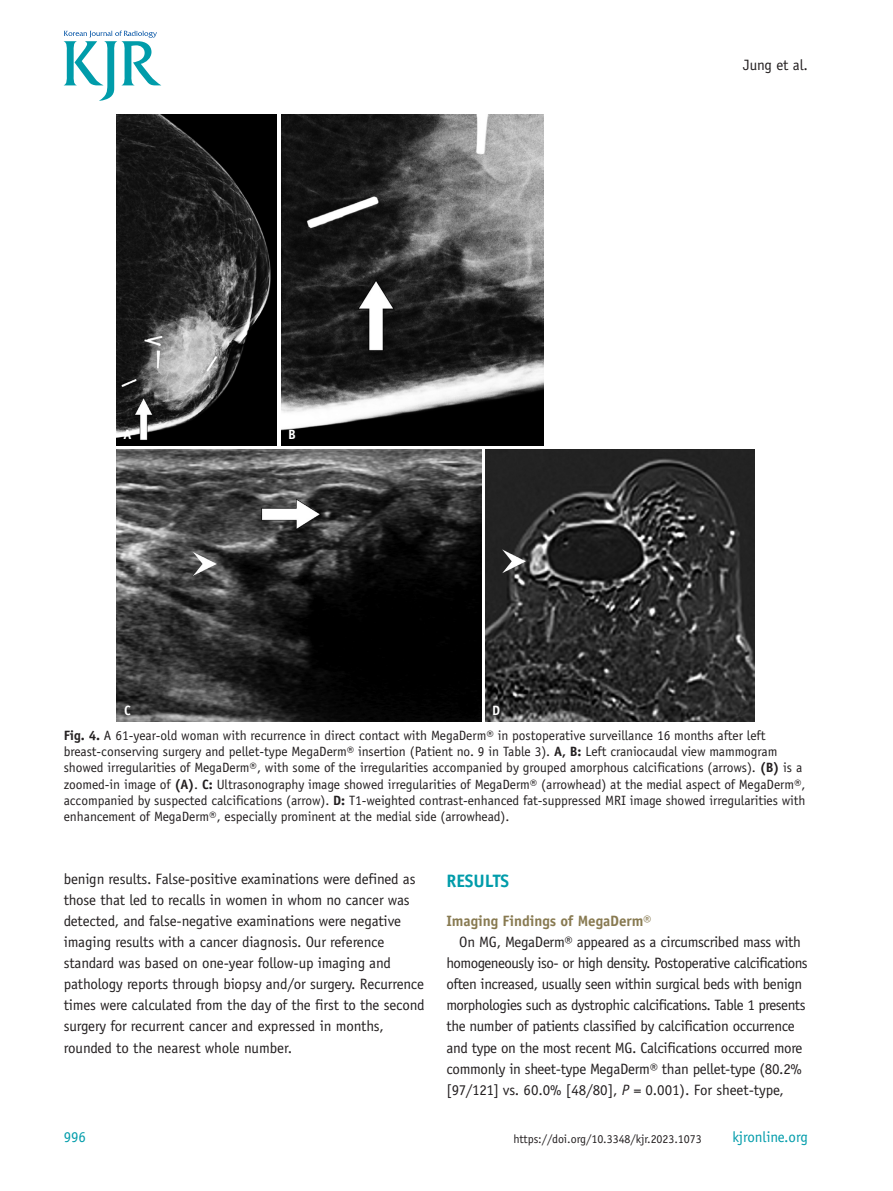
<style>
.page{position:relative;width:893px;height:1191px;background:#fff}
.page>*{position:absolute;margin:0;border:0;box-sizing:border-box;transform-origin:0 0}
.큰제목{font:700 18px "Officina Sans Std";letter-spacing:-.005em;color:#009caa}
.본문{font:15px/21px "Officina Sans Std";letter-spacing:-.02em;color:#231f20}
._1_제목{font:700 15px "Officina Sans Std";letter-spacing:-.005em;color:#887a51}
.t1{font:15px "Officina Sans Std";letter-spacing:-.005em;color:#009caa}
.그림제목{font:13.5px/16.2px "Officina Sans Std";letter-spacing:-.005em;color:#231f20}
.t2{font:700 13.5px "Officina Sans Std";color:#fff}
.t3{font:12px "Officina Sans Std";letter-spacing:-.005em;color:#231f20}
.s1{font-weight:700}
.s2{font-style:italic}
</style>
<div class="page">
<svg style="left:64px;top:31px;width:97px;height:70px"></svg>
<img style="left:117px;top:115px;width:160px;height:330px">
<img style="left:281px;top:115px;width:263px;height:330px">
<img style="left:117px;top:449px;width:364px;height:272px">
<img style="left:486px;top:449px;width:269px;height:272px">
<p class="t2" style="left:124px;top:426px;width:10px">A</p>
<p class="t2" style="left:124px;top:702px;width:8px">C</p>
<p class="t2" style="left:288px;top:426px;width:9px">B</p>
<p class="t2" style="left:492px;top:702px;width:10px">D</p>
<p class="본문" style="left:743px;top:54px;width:66px">Jung et al.</p>
<p class="그림제목" style="left:64px;top:727px;width:743px"><span class="s1">Fig. 4.</span> A 61-year-old woman with recurrence in direct contact with MegaDerm® in postoperative surveillance 16 months after left breast-conserving surgery and pellet-type MegaDerm® insertion (Patient no. 9 in Table 3). <span class="s1">A, B:</span> Left craniocaudal view mammogram showed irregularities of MegaDerm®, with some of the irregularities accompanied by grouped amorphous calcifications (arrows). <span class="s1">(B)</span> is a zoomed-in image of <span class="s1">(A)</span>. <span class="s1">C:</span> Ultrasonography image showed irregularities of MegaDerm® (arrowhead) at the medial aspect of MegaDerm®, accompanied by suspected calcifications (arrow). <span class="s1">D:</span> T1-weighted contrast-enhanced fat-suppressed MRI image showed irregularities with enhancement of MegaDerm®, especially prominent at the medial side (arrowhead).</p>
<p class="본문" style="left:64px;top:869px;width:362px">benign results. False-positive examinations were defined as those that led to recalls in women in whom no cancer was detected, and false-negative examinations were negative imaging results with a cancer diagnosis. Our reference standard was based on one-year follow-up imaging and pathology reports through biopsy and/or surgery. Recurrence times were calculated from the day of the first to the second surgery for recurrent cancer and expressed in months, rounded to the nearest whole number.</p>
<p class="큰제목" style="left:446px;top:869px;width:64px">RESULTS</p>
<p class="_1_제목" style="left:446px;top:912px;width:207px">Imaging Findings of MegaDerm®</p>
<p class="본문" style="left:446px;top:932px;width:363px;text-indent:13px">On MG, MegaDerm® appeared as a circumscribed mass with homogeneously iso- or high density. Postoperative calcifications often increased, usually seen within surgical beds with benign morphologies such as dystrophic calcifications. Table 1 presents the number of patients classified by calcification occurrence and type on the most recent MG. Calcifications occurred more commonly in sheet-type MegaDerm® than pellet-type (80.2% [97/121] vs. 60.0% [48/80], <span class="s2">P</span> = 0.001). For sheet-type,</p>
<p class="t1" style="left:64px;top:1128px;width:24px">996</p>
<p class="t3" style="left:513px;top:1132px;width:190px">https://doi.org/10.3348/kjr.2023.1073</p>
<p class="t1" style="left:732px;top:1128px;width:77px">kjronline.org</p>
</div>
